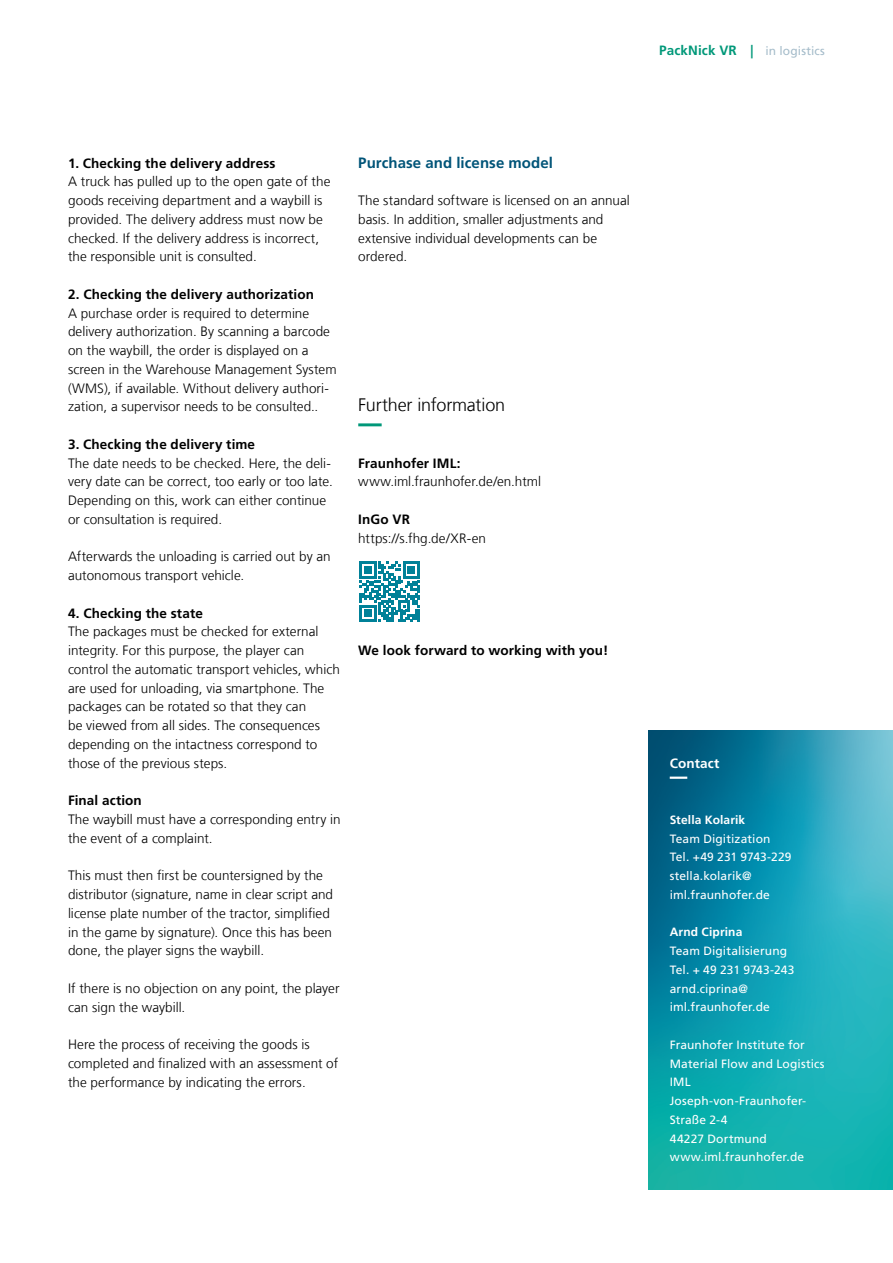
<style>
.page{position:relative;width:893px;height:1263px;background:#fff}
.page>*{position:absolute;margin:0;border:0;box-sizing:border-box;transform-origin:0 0}
.t1{font:300 18px "Frutiger LT Com";letter-spacing:-.01em;color:#000}
.t2{font:700 15px "Frutiger LT Com";letter-spacing:.005em;color:#005478}
.t3{font:300 13.5px/18.8px "Frutiger LT Com";letter-spacing:.005em;color:#000}
.t4{font:700 13.5px "Frutiger LT Com";letter-spacing:.01em;color:#000}
.t5{font:700 13.5px "Frutiger LT Com";letter-spacing:.01em;color:#009879}
.t6{font:700 13.5px "Frutiger LT Com";letter-spacing:.01em;color:#fff}
.t7{font:12px/18.8px "Frutiger LT Com";letter-spacing:.01em;color:#fff}
.t8{font:700 12px "Frutiger LT Com";letter-spacing:.01em;color:#fff}
.s1{font-weight:400;font-size:12px;color:#a5bcca}
</style>
<div class="page">
<img style="left:648px;top:730px;width:245px;height:459px">
<svg style="left:358px;top:423px;width:24px;height:3px"></svg>
<svg style="left:670px;top:776px;width:155px;height:3px"></svg>
<svg style="left:359px;top:561px;width:61px;height:61px"></svg>
<p class="t5" style="left:659px;top:42px;width:167px">PackNick VR | <span class="s1">in logistics</span></p>
<p class="t4" style="left:68px;top:155px;width:209px">1. Checking the delivery address</p>
<p class="t3" style="left:68px;top:172px;width:264px">A truck has pulled up to the open gate of the goods receiving department and a waybill is provided. The delivery address must now be checked. If the delivery address is incorrect, the responsible unit is consulted.</p>
<p class="t4" style="left:68px;top:286px;width:248px">2. Checking the delivery authorization</p>
<p class="t3" style="left:68px;top:304px;width:270px">A purchase order is required to determine delivery authorization. By scanning a barcode on the waybill, the order is displayed on a screen in the Warehouse Management System (WMS), if available. Without delivery authori&shy;zation, a supervisor needs to be consulted..</p>
<p class="t4" style="left:68px;top:436px;width:189px">3. Checking the delivery time</p>
<p class="t3" style="left:68px;top:454px;width:266px">The date needs to be checked. Here, the deli&shy;very date can be correct, too early or too late.<br>Depending on this, work can either continue or consultation is required.</p>
<p class="t3" style="left:68px;top:547px;width:264px">Afterwards the unloading is carried out by an autonomous transport vehicle.</p>
<p class="t4" style="left:68px;top:605px;width:136px">4. Checking the state</p>
<p class="t3" style="left:68px;top:622px;width:273px">The packages must be checked for external integrity. For this purpose, the player can control the automatic transport vehicles, which are used for unloading, via smartphone. The packages can be rotated so that they can<br>be viewed from all sides. The consequences depending on the intactness correspond to those of the previous steps.</p>
<p class="t4" style="left:68px;top:793px;width:75px">Final action</p>
<p class="t3" style="left:68px;top:810px;width:274px">The waybill must have a corresponding entry in the event of a complaint.</p>
<p class="t3" style="left:68px;top:866px;width:267px">This must then first be countersigned by the distributor (signature, name in clear script and license plate number of the tractor, simplified in the game by signature). Once this has been done, the player signs the waybill.</p>
<p class="t3" style="left:68px;top:979px;width:273px">If there is no objection on any point, the player can sign the waybill.</p>
<p class="t3" style="left:68px;top:1035px;width:272px">Here the process of receiving the goods is completed and finalized with an assessment of the performance by indicating the errors.</p>
<p class="t2" style="left:358px;top:154px;width:196px">Purchase and license model</p>
<p class="t3" style="left:358px;top:191px;width:273px">The standard software is licensed on an annual basis. In addition, smaller adjustments and extensive individual developments can be ordered.</p>
<h1 class="t1" style="left:358px;top:395px;width:148px">Further information</h1>
<p class="t4" style="left:358px;top:455px;width:104px">Fraunhofer IML:</p>
<p class="t3" style="left:358px;top:472px;width:184px">www.iml.fraunhofer.de/en.html</p>
<p class="t4" style="left:358px;top:511px;width:53px">InGo VR</p>
<p class="t3" style="left:358px;top:529px;width:129px">https://s.fhg.de/XR-en</p>
<p class="t4" style="left:358px;top:642px;width:252px">We look forward to working with you!</p>
<p class="t6" style="left:670px;top:755px;width:51px">Contact</p>
<p class="t8" style="left:670px;top:813px;width:77px">Stella Kolarik</p>
<p class="t7" style="left:670px;top:829px;width:123px">Team Digitization<br>Tel. +49 231 9743-229 stella.kolarik@ iml.fraunhofer.de</p>
<p class="t8" style="left:670px;top:925px;width:74px">Arnd Ciprina</p>
<p class="t7" style="left:670px;top:942px;width:126px">Team Digitalisierung<br>Tel. + 49 231 9743-243 arnd.ciprina@ iml.fraunhofer.de</p>
<p class="t7" style="left:670px;top:1035px;width:156px">Fraunhofer Institute for<br>Material Flow and Logistics<br>IML<br>Joseph-von-Fraunhofer-<br>Straße 2-4<br>44227 Dortmund www.iml.fraunhofer.de</p>
</div>
